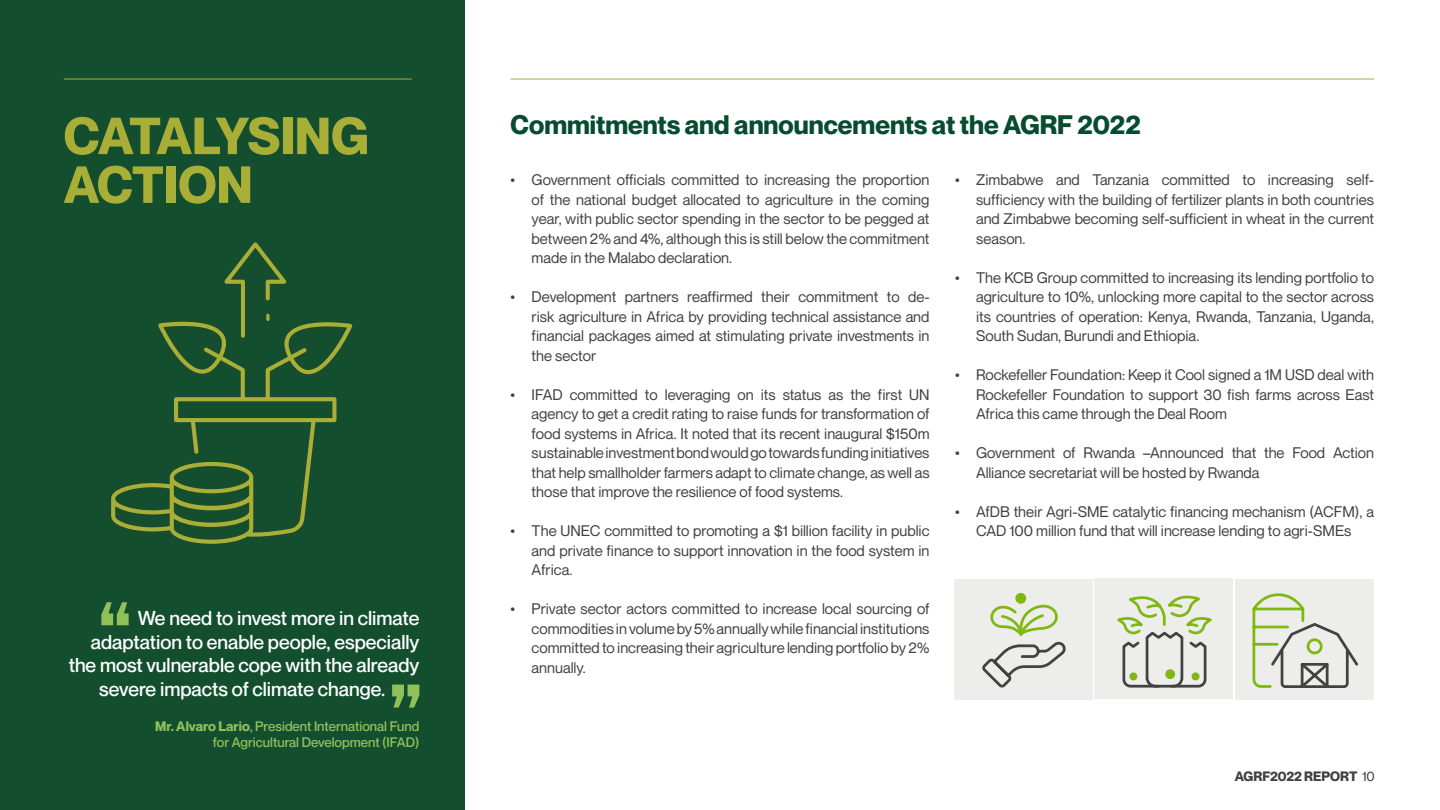
<style>
.page{position:relative;width:1440px;height:810px;background:#fff}
.page>*{position:absolute;margin:0;border:0;box-sizing:border-box;transform-origin:0 0}
.t1{font:700 51px/48.8px "Neue Montreal";letter-spacing:-.01em;color:#a9ae36}
.t2{font:700 26.25px "Neue Montreal";color:#074c2f}
.t3{font:500 19.65px "Neue Montreal";color:#fff}
.t4{font:15px/19.5px "Neue Montreal";color:#414042;text-align:justify}
.t5{font:500 13.5px/16.5px "Neue Montreal";color:#90c159;text-align:right}
.t6{font:700 13.35px "Neue Montreal";color:#414042}
.s1{font-weight:700}
.s2{font-weight:400}
</style>
<div class="page">
<div style="left:0;top:0;width:465px;height:810px;background:#134e2f"></div>
<hr style="left:64px;top:79px;width:348px;height:1px;background:#a9ae36">
<hr style="left:511px;top:79px;width:863px;height:1px;background:#a9ae36">
<svg style="left:111px;top:321px;width:242px;height:223px"></svg>
<svg style="left:216px;top:242px;width:78px;height:102px"></svg>
<div style="left:264px;top:311px;width:8px;height:12px;background:#a9ae36;border-radius:4px"></div>
<div style="left:262px;top:309px;width:12px;height:16px;border:4px solid #164d2f;border-radius:4px"></div>
<div style="left:954px;top:579px;width:138px;height:121px;background:#edeeec"></div>
<div style="left:1236px;top:579px;width:138px;height:121px;background:#edeeec"></div>
<div style="left:1095px;top:578px;width:138px;height:121px;background:#edeeec"></div>
<svg style="left:982px;top:592px;width:84px;height:96px"></svg>
<svg style="left:1117px;top:595px;width:95px;height:93px"></svg>
<div style="left:1129px;top:672px;width:8px;height:8px;background:#80b812;border-radius:50%"></div>
<svg style="left:1252px;top:593px;width:106px;height:95px"></svg>
<svg style="left:101px;top:602px;width:28px;height:23px"></svg>
<svg style="left:392px;top:685px;width:27px;height:23px"></svg>
<h1 class="t1" style="left:64px;top:112px;width:307px">CATALYSING<br>ACTION</h1>
<h3 class="t3" style="left:138px;top:606px;width:283px">We need to invest more in climate</h3>
<h3 class="t3" style="left:91px;top:630px;width:330px">adaptation to enable people, especially</h3>
<h3 class="t3" style="left:69px;top:653px;width:352px">the most vulnerable cope with the already</h3>
<h3 class="t3" style="left:99px;top:677px;width:288px">severe impacts of climate change.</h3>
<p class="t5" style="left:155px;top:718px;width:266px"><span class="s1">Mr. Alvaro Lario</span>, President International Fund for Agricultural Development (IFAD)</p>
<h2 class="t2" style="left:511px;top:109px;width:631px">Commitments and announcements at the AGRF 2022</h2>
<p class="t4" style="left:532px;top:170px;width:399px;text-indent:-21px">• Government officials committed to increasing the proportion of the national budget allocated to agriculture in the coming year, with public sector spending in the sector to be pegged at between 2% and 4%, although this is still below the commitment made in the Malabo declaration.</p>
<p class="t4" style="left:532px;top:287px;width:399px;text-indent:-21px">• Development partners reaffirmed their commitment to de&shy;risk agriculture in Africa by providing technical assistance and financial packages aimed at stimulating private investments in the sector</p>
<p class="t4" style="left:532px;top:385px;width:399px;text-indent:-21px">• IFAD committed to leveraging on its status as the first UN agency to get a credit rating to raise funds for transformation of food systems in Africa. It noted that its recent inaugural $150m sustainable investment bond would go towards funding initiatives that help smallholder farmers adapt to climate change, as well as those that improve the resilience of food systems.</p>
<p class="t4" style="left:532px;top:521px;width:399px;text-indent:-21px">• The UNEC committed to promoting a $1 billion facility in public and private finance to support innovation in the food system in Africa.</p>
<p class="t4" style="left:532px;top:599px;width:399px;text-indent:-21px">• Private sector actors committed to increase local sourcing of commodities in volume by 5% annually while financial institutions committed to increasing their agriculture lending portfolio by 2% annually.</p>
<p class="t4" style="left:976px;top:170px;width:400px;text-indent:-21px">• Zimbabwe and Tanzania committed to increasing self&shy;sufficiency with the building of fertilizer plants in both countries and Zimbabwe becoming self-sufficient in wheat in the current season.</p>
<p class="t4" style="left:976px;top:268px;width:400px;text-indent:-21px">• The KCB Group committed to increasing its lending portfolio to agriculture to 10%, unlocking more capital to the sector across its countries of operation: Kenya, Rwanda, Tanzania, Uganda, South Sudan, Burundi and Ethiopia.</p>
<p class="t4" style="left:976px;top:365px;width:400px;text-indent:-21px">• Rockefeller Foundation: Keep it Cool signed a 1M USD deal with Rockefeller Foundation to support 30 fish farms across East Africa this came through the Deal Room</p>
<p class="t4" style="left:976px;top:443px;width:400px;text-indent:-21px">• Government of Rwanda –Announced that the Food Action<br>Alliance secretariat will be hosted by Rwanda</p>
<p class="t4" style="left:955px;top:502px;width:421px;text-align:center">• AfDB their Agri-SME catalytic financing mechanism (ACFM), a<br>CAD 100 million fund that will increase lending to agri-SMEs</p>
<p class="t6" style="left:1235px;top:768px;width:142px">AGRF2022 REPORT <span class="s2">10</span></p>
</div>
